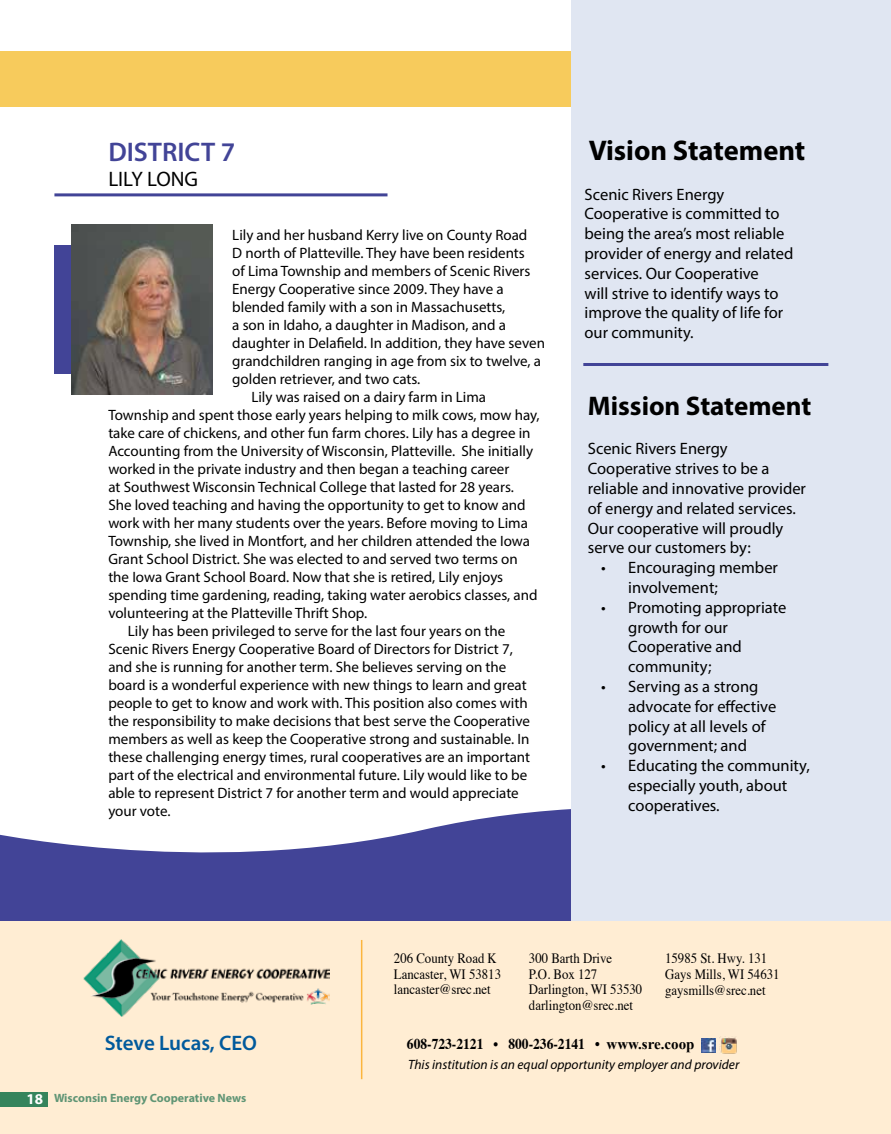
<style>
.page{position:relative;width:891px;height:1134px;background:#fff}
.page>*{position:absolute;margin:0;border:0;box-sizing:border-box;transform-origin:0 0}
.t1{font:700 28.5px "Myriad Pro";color:#000}
.t2{font:700 27px "Myriad Pro";color:#000}
.t3{font:600 27px "Myriad Pro";color:#424497}
.t4{font:600 21px "Myriad Pro";color:#005a9c}
.t5{font:21px "Myriad Pro";color:#000}
.t6{font:16.5px/19.8px "Myriad Pro";color:#000}
.t7{font:15px "Myriad Pro";color:#000}
.t8{font:700 15px "Times";color:#000;scale:.9 1}
.t9{font:14.25px/15.8px "Times";color:#000;scale:.9 1}
.t10{font:italic 13.5px "Myriad Pro";color:#000}
.t11{font:700 12px "Myriad Pro";color:#609575}
.s1{font-size:15px;color:#fff}
.s2{font-weight:400}
.s3{font-family:"Times New Roman"}
</style>
<div class="page">
<svg style="left:0;top:778px;width:572px;height:144px;fill:#424497"></svg>
<div style="left:0;top:51px;width:836px;height:55px;background:#f7cb5c"></div>
<div style="left:572px;top:0;width:319px;height:939px;background:#e0e6f2"></div>
<div style="left:0;top:922px;width:891px;height:212px;background:#ffedd3"></div>
<div style="left:0;top:1092px;width:48px;height:14px;background:#35845c"></div>
<img style="left:84px;top:940px;width:245px;height:76px">
<img style="left:702px;top:1039px;width:14px;height:14px">
<img style="left:720px;top:1036px;width:17px;height:18px">
<hr style="left:361px;top:940px;width:1px;height:139px;background:#fcb53d">
<div style="left:54px;top:245px;width:120px;height:129px;background:#424497"></div>
<img style="left:72px;top:225px;width:140px;height:169px">
<hr style="left:54px;top:193px;width:334px;height:3px;background:#424497">
<hr style="left:583px;top:363px;width:245px;height:3px;background:#424497">
<h2 class="t3" style="left:108px;top:134px;width:128px">DISTRICT 7</h2>
<h3 class="t5" style="left:108px;top:166px;width:91px">LILY LONG</h3>
<p class="t7" style="left:232px;top:226px;width:297px">Lily and her husband Kerry live on County Road</p>
<p class="t7" style="left:232px;top:244px;width:294px">D north of Platteville. They have been residents</p>
<p class="t7" style="left:232px;top:262px;width:300px">of Lima Township and members of Scenic Rivers</p>
<p class="t7" style="left:232px;top:280px;width:273px">Energy Cooperative since 2009. They have a</p>
<p class="t7" style="left:232px;top:298px;width:275px">blended family with a son in Massachusetts,</p>
<p class="t7" style="left:232px;top:316px;width:275px">a son in Idaho, a daughter in Madison, and a</p>
<p class="t7" style="left:232px;top:334px;width:314px">daughter in Delafield. In addition, they have seven</p>
<p class="t7" style="left:232px;top:352px;width:310px">grandchildren ranging in age from six to twelve, a</p>
<p class="t7" style="left:232px;top:370px;width:190px">golden retriever, and two cats.</p>
<p class="t7" style="left:251px;top:388px;width:236px">Lily was raised on a dairy farm in Lima</p>
<p class="t7" style="left:108px;top:406px;width:433px">Township and spent those early years helping to milk cows, mow hay,</p>
<p class="t7" style="left:108px;top:424px;width:424px">take care of chickens, and other fun farm chores. Lily has a degree in</p>
<p class="t7" style="left:108px;top:442px;width:426px">Accounting from the University of Wisconsin, Platteville. She initially</p>
<p class="t7" style="left:108px;top:460px;width:402px">worked in the private industry and then began a teaching career</p>
<p class="t7" style="left:108px;top:478px;width:407px">at Southwest Wisconsin Technical College that lasted for 28 years.</p>
<p class="t7" style="left:108px;top:496px;width:419px">She loved teaching and having the opportunity to get to know and</p>
<p class="t7" style="left:108px;top:514px;width:421px">work with her many students over the years. Before moving to Lima</p>
<p class="t7" style="left:108px;top:532px;width:423px">Township, she lived in Montfort, and her children attended the Iowa</p>
<p class="t7" style="left:108px;top:550px;width:411px">Grant School District. She was elected to and served two terms on</p>
<p class="t7" style="left:108px;top:568px;width:396px">the Iowa Grant School Board. Now that she is retired, Lily enjoys</p>
<p class="t7" style="left:108px;top:586px;width:431px">spending time gardening, reading, taking water aerobics classes, and</p>
<p class="t7" style="left:108px;top:604px;width:260px">volunteering at the Platteville Thrift Shop.</p>
<p class="t7" style="left:128px;top:622px;width:379px">Lily has been privileged to serve for the last four years on the</p>
<p class="t7" style="left:108px;top:640px;width:406px">Scenic Rivers Energy Cooperative Board of Directors for District 7,</p>
<p class="t7" style="left:108px;top:658px;width:399px">and she is running for another term. She believes serving on the</p>
<p class="t7" style="left:108px;top:676px;width:420px">board is a wonderful experience with new things to learn and great</p>
<p class="t7" style="left:108px;top:694px;width:421px">people to get to know and work with. This position also comes with</p>
<p class="t7" style="left:108px;top:712px;width:423px">the responsibility to make decisions that best serve the Cooperative</p>
<p class="t7" style="left:108px;top:730px;width:423px">members as well as keep the Cooperative strong and sustainable. In</p>
<p class="t7" style="left:108px;top:748px;width:423px">these challenging energy times, rural cooperatives are an important</p>
<p class="t7" style="left:108px;top:766px;width:420px">part of the electrical and environmental future. Lily would like to be</p>
<p class="t7" style="left:108px;top:784px;width:412px">able to represent District 7 for another term and would appreciate</p>
<p class="t7" style="left:108px;top:802px;width:64px">your vote.</p>
<h1 class="t1" style="left:589px;top:132px;width:218px">Vision Statement</h1>
<p class="t6" style="left:585px;top:184px;width:210px">Scenic Rivers Energy<br>Cooperative is committed to being the area’s most reliable provider of energy and related services. Our Cooperative<br>will strive to identify ways to improve the quality of life for our community.</p>
<h2 class="t2" style="left:588px;top:388px;width:225px">Mission Statement</h2>
<p class="t6" style="left:588px;top:439px;width:220px">Scenic Rivers Energy<br>Cooperative strives to be a reliable and innovative provider of energy and related services.<br>Our cooperative will proudly serve our customers by:</p>
<p class="t6" style="left:628px;top:557px;width:151px;text-indent:-27px">• Encouraging member involvement;</p>
<p class="t6" style="left:628px;top:597px;width:160px;text-indent:-27px">• Promoting appropriate growth for our<br>Cooperative and community;</p>
<p class="t6" style="left:628px;top:676px;width:149px;text-indent:-27px">• Serving as a strong advocate for effective policy at all levels of government; and</p>
<p class="t6" style="left:628px;top:755px;width:183px;text-indent:-27px">• Educating the community, especially youth, about cooperatives.</p>
<h3 class="t4" style="left:105px;top:1030px;width:154px">Steve Lucas, CEO</h3>
<p class="t11" style="left:27px;top:1090px;width:221px"><span class="s1">18</span> Wisconsin Energy Cooperative News</p>
<p class="t9" style="left:394px;top:949px;width:121px">206 County Road K<br>Lancaster, WI 53813 lancaster@srec.net</p>
<p class="t9" style="left:529px;top:949px;width:127px">300 Barth Drive<br>P.O. Box 127<br>Darlington, WI 53530 darlington@srec.net</p>
<p class="t9" style="left:665px;top:949px;width:129px">15985 St. Hwy. 131<br>Gays Mills, WI 54631 gaysmills@srec.net</p>
<p class="t8" style="left:407px;top:1030px;width:321px">608-723-2121 • 800-236-2141 <span class="s2">•</span> <span class="s3">www.sre.coop</span></p>
<p class="t10" style="left:408px;top:1056px;width:333px">This institution is an equal opportunity employer and provider</p>
</div>
